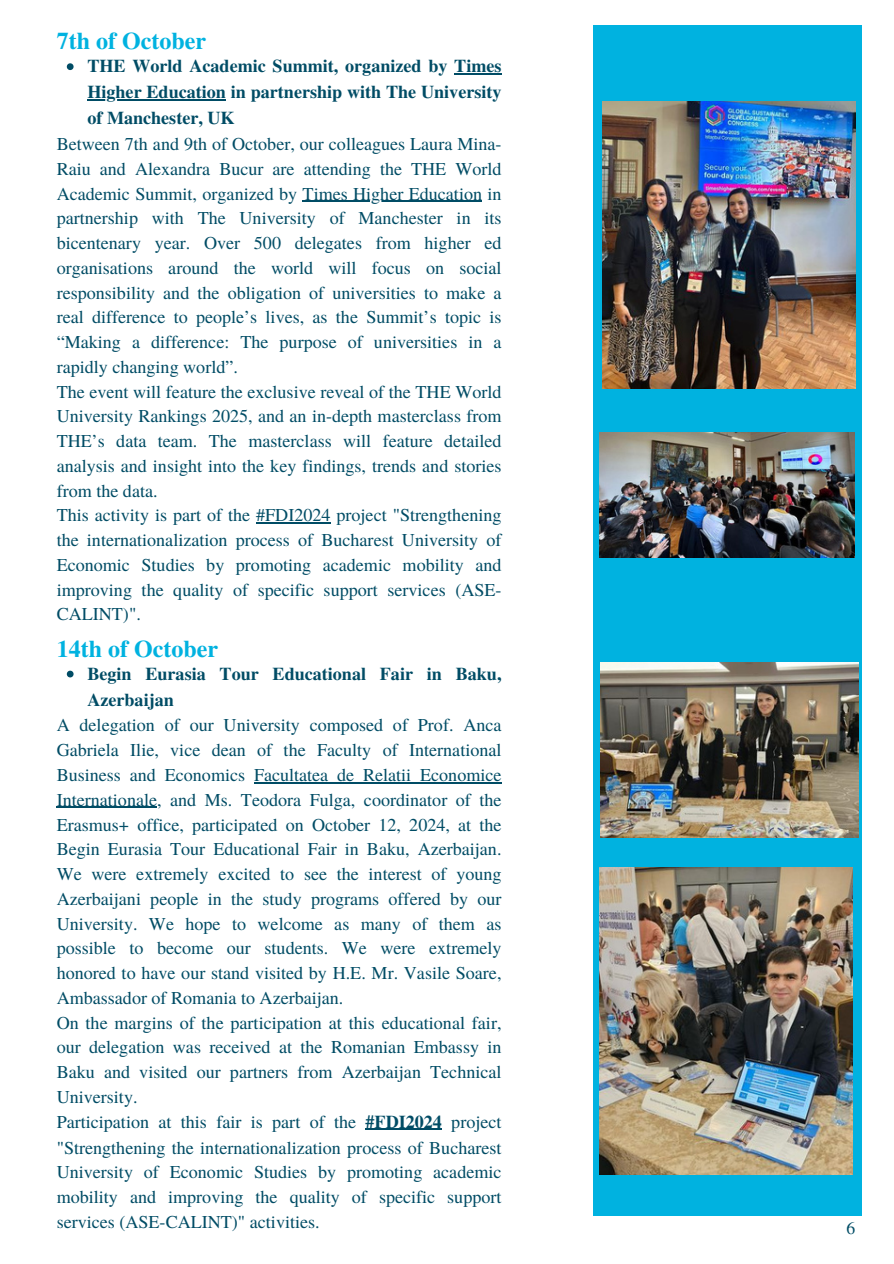
<style>
.page{position:relative;width:894px;height:1264px;background:#fff}
.page>*{position:absolute;margin:0;border:0;box-sizing:border-box;transform-origin:0 0}
.t1{font:700 24px "Te X Gyre Termes";color:#00b2e0}
.t2{font:18.15px/24.8px "Te X Gyre Termes";color:#004c65;text-align:justify}
.t3{font:700 18.15px/25.8px "Te X Gyre Termes";color:#004c65}
.t4{font:17.7px "Te X Gyre Termes";color:#004c65}
.s1{font-weight:700}
</style>
<div class="page">
<div style="left:592px;top:26px;width:269px;height:1190px;background:#00b2e0"></div>
<img style="left:602px;top:101px;width:252px;height:287px">
<img style="left:599px;top:432px;width:255px;height:125px">
<svg style="left:67px;top:63px;width:7px;height:7px"></svg>
<hr style="left:454px;top:73px;width:47px;height:2px;background:#004c65">
<hr style="left:87px;top:99px;width:139px;height:1px;background:#004c65">
<hr style="left:302px;top:201px;width:180px;height:1px;background:#004c65">
<hr style="left:256px;top:522px;width:74px;height:1px;background:#004c65">
<svg style="left:67px;top:670px;width:7px;height:7px"></svg>
<hr style="left:254px;top:782px;width:247px;height:1px;background:#004c65">
<hr style="left:57px;top:806px;width:100px;height:2px;background:#004c65">
<hr style="left:365px;top:1128px;width:77px;height:1px;background:#004c65">
<img style="left:600px;top:662px;width:257px;height:176px">
<img style="left:599px;top:867px;width:253px;height:307px">
<h1 class="t1" style="left:57px;top:23px;width:151px">7th of October</h1>
<p class="t3" style="left:87px;top:52px;width:415px">THE World Academic Summit, organized by Times</p>
<p class="t3" style="left:87px;top:78px;width:415px">Higher Education in partnership with The University</p>
<p class="t3" style="left:87px;top:104px;width:149px">of Manchester, UK</p>
<p class="t2" style="left:57px;top:131px;width:446px">Between 7th and 9th of October, our colleagues Laura Mina-</p>
<p class="t2" style="left:57px;top:155px;width:446px">Raiu and Alexandra Bucur are attending the THE World</p>
<p class="t2" style="left:57px;top:180px;width:446px">Academic Summit, organized by Times Higher Education in</p>
<p class="t2" style="left:57px;top:205px;width:446px;text-align:left">partnership with The University of Manchester in its bicentenary year. Over 500 delegates from higher ed organisations around the world will focus on social responsibility and the obligation of universities to make a real difference to people’s lives, as the Summit’s topic is “Making a difference: The purpose of universities in a rapidly changing world”.<br>The event will feature the exclusive reveal of the THE World University Rankings 2025, and an in-depth masterclass from THE’s data team. The masterclass will feature detailed</p>
<h1 class="t2" style="left:57px;top:452px;width:446px;text-align:left">analysis and insight into the key findings, trends and stories from the data.<br>This activity is part of the #FDI2024 project "Strengthening</h1>
<p class="t2" style="left:57px;top:527px;width:446px">the internationalization process of Bucharest University of Economic Studies by promoting academic mobility and improving the quality of specific support services (ASE-CALINT)".</p>
<p class="t1" style="left:57px;top:629px;width:163px">14th of October</p>
<p class="t3" style="left:87px;top:659px;width:415px">Begin Eurasia Tour Educational Fair in Baku,<br>Azerbaijan</p>
<p class="t2" style="left:57px;top:712px;width:446px">A delegation of our University composed of Prof. Anca Gabriela Ilie, vice dean of the Faculty of International Business and Economics Facultatea de Relatii Economice Internationale, and Ms. Teodora Fulga, coordinator of the Erasmus+ office, participated on October 12, 2024, at the Begin Eurasia Tour Educational Fair in Baku, Azerbaijan.<br>We were extremely excited to see the interest of young Azerbaijani people in the study programs offered by our University. We hope to welcome as many of them as possible to become our students. We were extremely honored to have our stand visited by H.E. Mr. Vasile Soare, Ambassador of Romania to Azerbaijan.</p>
<p class="t2" style="left:57px;top:1009px;width:446px">On the margins of the participation at this educational fair, our delegation was received at the Romanian Embassy in Baku and visited our partners from Azerbaijan Technical University.</p>
<p class="t2" style="left:57px;top:1108px;width:446px">Participation at this fair is part of the <span class="s1">#FDI2024</span> project "Strengthening the internationalization process of Bucharest University of Economic Studies by promoting academic mobility and improving the quality of specific support services (ASE-CALINT)" activities.</p>
<p class="t4" style="left:846px;top:1215px;width:10px">6</p>
</div>
